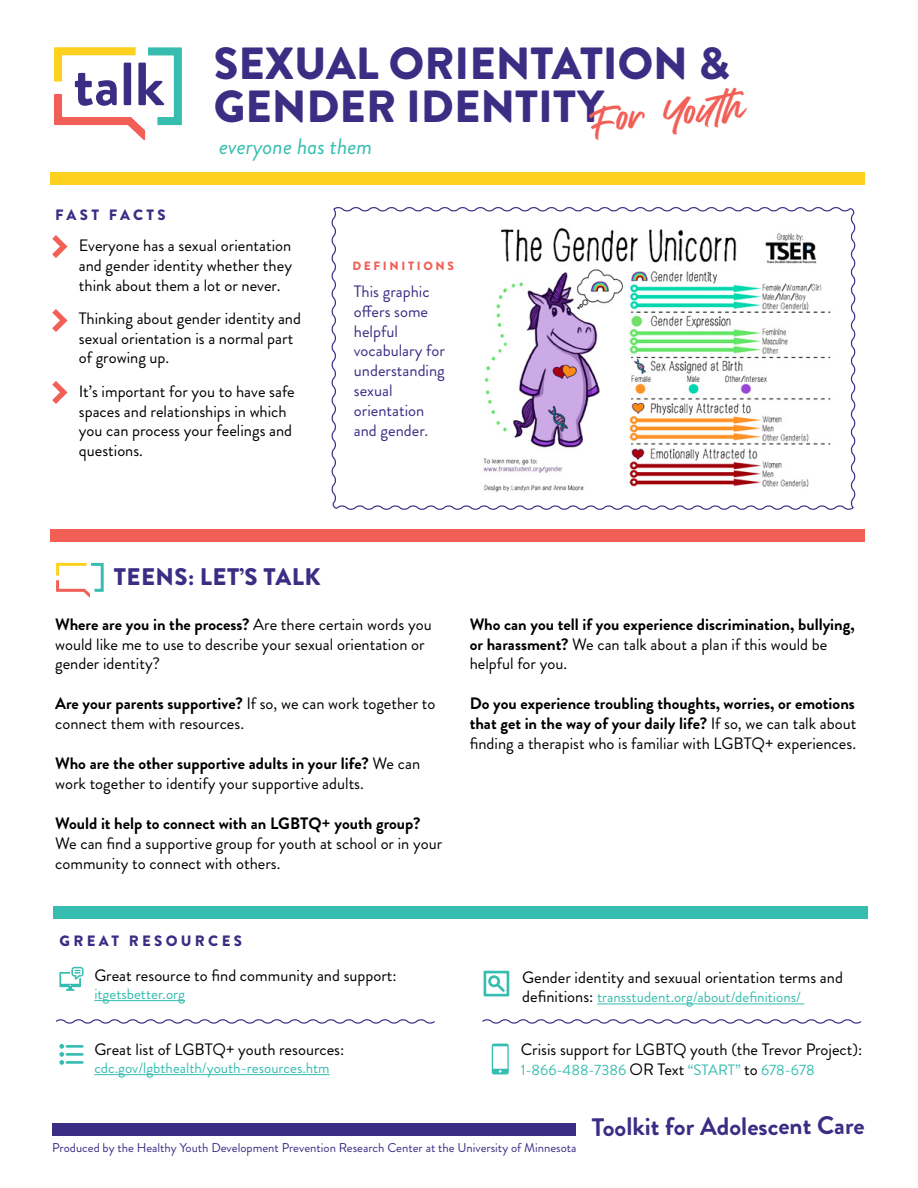
<style>
.page{position:relative;width:918px;height:1188px;background:#fff}
.page>*{position:absolute;margin:0;border:0;box-sizing:border-box;transform-origin:0 0}
.t1{font:900 45px/43.5px "Brandon Grotesque";color:#3c2d84}
.t2{font:38.4px "Addictive";color:#f15f57}
.t3{font:700 25.35px "Brandon Grotesque";letter-spacing:-.01em;color:#3c2d84}
.t4{font:900 24px "Brandon Grotesque";letter-spacing:.02em;color:#3c2d84}
.t5{font:italic 22.5px "Brandon Grotesque";color:#36bdb0}
.t6{font:16.5px/19.8px "Brandon Grotesque";color:#000}
.t7{font:700 16.5px/19.8px "Brandon Grotesque";color:#000}
.t8{font:16.5px/19.8px "Brandon Grotesque";color:#3c2d84}
.t9{font:15px "Brandon Grotesque";color:#36bdb0}
.t10{font:900 15px "Brandon Grotesque";letter-spacing:.22em;color:#3c2d84}
.t11{font:12.75px "Brandon Grotesque";color:#3c2d84}
.t12{font:900 12px "Brandon Grotesque";letter-spacing:.22em;color:#f15f57}
.s1{font-weight:700}
.s2{font-weight:400}
.s3{font-size:16.5px;color:#000}
</style>
<div class="page">
<svg style="left:54px;top:47px;width:128px;height:93px"></svg>
<div style="left:52px;top:1123px;width:524px;height:12px;background:#3c2d84"></div>
<hr style="left:94px;top:1000px;width:91px;height:1px;background:#36bdb0">
<svg style="left:52px;top:235px;width:15px;height:23px"></svg>
<svg style="left:52px;top:309px;width:15px;height:23px"></svg>
<svg style="left:52px;top:381px;width:15px;height:23px"></svg>
<svg style="left:331px;top:207px;width:525px;height:303px"></svg>
<div style="left:50px;top:529px;width:815px;height:13px;background:#f15f57"></div>
<svg style="left:56px;top:563px;width:48px;height:35px"></svg>
<svg style="left:59px;top:967px;width:25px;height:24px"></svg>
<svg style="left:492px;top:1044px;width:17px;height:30px"></svg>
<div style="left:53px;top:906px;width:815px;height:12px;background:#36bdb0"></div>
<img style="left:474px;top:217px;width:365px;height:280px">
<svg style="left:56px;top:1019px;width:379px;height:5px"></svg>
<hr style="left:94px;top:1074px;width:236px;height:1px;background:#36bdb0">
<hr style="left:66px;top:1045px;width:18px;height:3px;background:#36bdb0">
<hr style="left:66px;top:1053px;width:18px;height:3px;background:#36bdb0">
<svg style="left:59px;top:1044px;width:5px;height:21px"></svg>
<hr style="left:66px;top:1061px;width:18px;height:3px;background:#36bdb0">
<hr style="left:597px;top:1004px;width:207px;height:1px;background:#36bdb0">
<svg style="left:482px;top:1019px;width:380px;height:5px"></svg>
<svg style="left:483px;top:970px;width:27px;height:27px"></svg>
<div style="left:50px;top:172px;width:815px;height:12px;background:#fed11f"></div>
<p class="t10" style="left:55px;top:205px;width:112px">FAST FACTS</p>
<p class="t1" style="left:214px;top:42px;width:517px">SEXUAL ORIENTATION &amp;<br>GENDER IDENTITY</p>
<p class="t2" style="left:589px;top:100px;width:154px;rotate:-6deg">For Youth</p>
<p class="t5" style="left:219px;top:130px;width:155px">everyone has them</p>
<p class="t6" style="left:79px;top:236px;width:215px;text-align:justify">Everyone has a sexual orientation and gender identity whether they think about them a lot or never.</p>
<p class="t6" style="left:79px;top:309px;width:224px">Thinking about gender identity and sexual orientation is a normal part of growing up.</p>
<p class="t6" style="left:79px;top:381px;width:218px">It’s important for you to have safe spaces and relationships in which you can process your feelings and questions.</p>
<p class="t12" style="left:352px;top:257px;width:103px">DEFINITIONS</p>
<p class="t8" style="left:354px;top:282px;width:93px">This graphic offers some helpful vocabulary for understanding sexual orientation and gender.</p>
<p class="t4" style="left:114px;top:560px;width:208px">TEENS: LET’S TALK</p>
<p class="t6" style="left:55px;top:615px;width:378px"><span class="s1">Where are you in the process?</span> Are there certain words you would like me to use to describe your sexual orientation or gender identity?</p>
<p class="t6" style="left:55px;top:694px;width:382px"><span class="s1">Are your parents supportive?</span> If so, we can work together to connect them with resources.</p>
<p class="t6" style="left:55px;top:754px;width:367px"><span class="s1">Who are the other supportive adults in your life?</span> We can work together to identify your supportive adults.</p>
<p class="t6" style="left:55px;top:814px;width:389px"><span class="s1">Would it help to connect with an LGBTQ+ youth group?<br></span>We can find a supportive group for youth at school or in your community to connect with others.</p>
<p class="t10" style="left:60px;top:930px;width:184px">GREAT RESOURCES</p>
<p class="t6" style="left:94px;top:966px;width:304px">Great resource to find community and support:</p>
<p class="t9" style="left:94px;top:984px;width:92px">itgetsbetter.org</p>
<p class="t6" style="left:94px;top:1040px;width:252px">Great list of LGBTQ+ youth resources:</p>
<p class="t9" style="left:94px;top:1058px;width:237px">cdc.gov/lgbthealth/youth-resources.htm</p>
<p class="t7" style="left:470px;top:615px;width:386px">Who can you tell if you experience discrimination, bullying, or harassment? <span class="s2">We can talk about a plan if this would be helpful for you.</span></p>
<p class="t7" style="left:470px;top:694px;width:388px;text-align:justify">Do you experience troubling thoughts, worries, or emotions that get in the way of your daily life? <span class="s2">If so, we can talk about finding a therapist who is familiar with LGBTQ+ experiences.</span></p>
<p class="t6" style="left:522px;top:967px;width:322px">Gender identity and sexuual orientation terms and</p>
<p class="t9" style="left:522px;top:987px;width:280px"><span class="s3">definitions:</span> transstudent.org/about/definitions/</p>
<p class="t6" style="left:521px;top:1040px;width:343px">Crisis support for LGBTQ youth (the Trevor Project):</p>
<p class="t9" style="left:521px;top:1059px;width:296px">1-866-488-7386 <span class="s3">OR Text</span> “START” <span class="s3">to</span> 678-678</p>
<h3 class="t3" style="left:592px;top:1108px;width:274px">Toolkit for Adolescent Care</h3>
<p class="t11" style="left:52px;top:1139px;width:526px">Produced by the Healthy Youth Development Prevention Research Center at the University of Minnesota</p>
</div>
